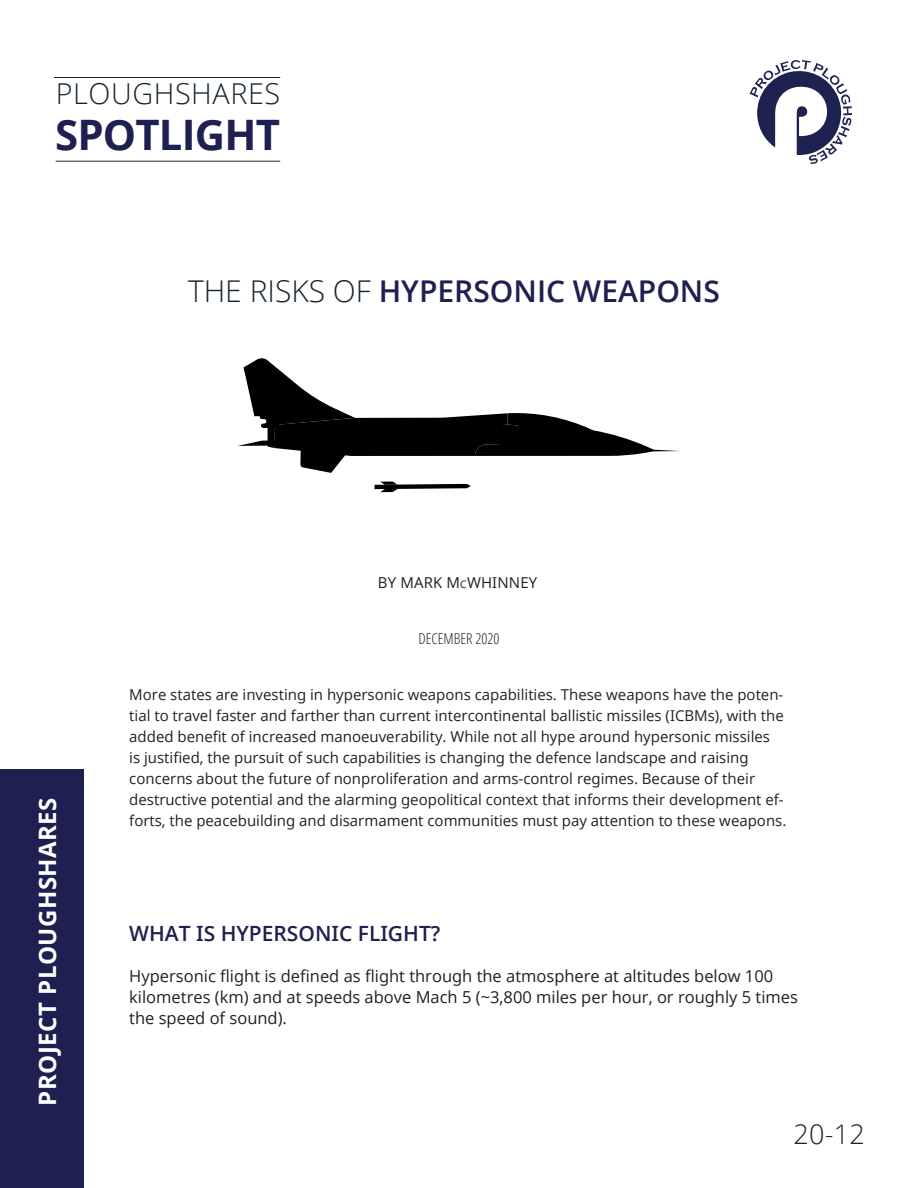
<style>
.page{position:relative;width:918px;height:1188px;background:#fff}
.page>*{position:absolute;margin:0;border:0;box-sizing:border-box;transform-origin:0 0}
.t1{font:700 42px "Open Sans";letter-spacing:-.02em;color:#1d2050}
.t2{font:600 30px "Open Sans";color:#1d2050}
.t3{font:300 28.8px "Open Sans";letter-spacing:.02em;color:#16242e}
.Large_Number{font:300 27px "Open Sans";color:#16242e}
.Title_-_Align_Left{font:700 24px "Open Sans";letter-spacing:.02em;color:#fff}
.Subhead{font:600 21px "Open Sans";color:#1d2050}
.Subhead-2{font:16.5px/21px "Open Sans";color:#231f20}
.Subhead-3{font:15px/21px "Open Sans";color:#231f20}
.t4{font:300 condensed 15px "Open Sans";color:#231f20}
.s1{font-weight:300;color:#16242e}
.s2{font-size:10.5px}
</style>
<div class="page">
<div style="left:0;top:769px;width:84px;height:419px;background:#1d2050"></div>
<svg style="left:750px;top:60px;width:102px;height:104px"></svg>
<hr style="left:56px;top:161px;width:224px;height:1px;background:#16242e">
<hr style="left:54px;top:77px;width:226px;height:1px;background:#16242e">
<svg style="left:375px;top:482px;width:96px;height:10px"></svg>
<svg style="left:238px;top:358px;width:442px;height:115px"></svg>
<p class="t3" style="left:56px;top:74px;width:226px">PLOUGHSHARES</p>
<p class="t1" style="left:55px;top:106px;width:226px">SPOTLIGHT</p>
<p class="t2" style="left:188px;top:270px;width:533px"><span class="s1">THE RISKS OF</span> HYPERSONIC WEAPONS</p>
<p class="Subhead-3" style="left:378px;top:572px;width:161px">BY MARK M<span class="s2">c</span>WHINNEY</p>
<p class="Title_-_Align_Left" style="left:30px;top:1106px;width:310px;rotate:-90deg">PROJECT PLOUGHSHARES</p>
<p class="t4" style="left:419px;top:628px;width:82px">DECEMBER 2020</p>
<p class="Subhead-3" style="left:129px;top:683px;width:659px">More states are investing in hypersonic weapons capabilities. These weapons have the poten&shy;tial to travel faster and farther than current intercontinental ballistic missiles (ICBMs), with the added benefit of increased manoeuverability. While not all hype around hypersonic missiles<br>is justified, the pursuit of such capabilities is changing the defence landscape and raising concerns about the future of nonproliferation and arms-control regimes. Because of their destructive potential and the alarming geopolitical context that informs their development ef&shy;forts, the peacebuilding and disarmament communities must pay attention to these weapons.</p>
<p class="Subhead" style="left:129px;top:919px;width:313px">WHAT IS HYPERSONIC FLIGHT?</p>
<p class="Subhead-2" style="left:129px;top:965px;width:670px">Hypersonic flight is defined as flight through the atmosphere at altitudes below 100 kilometres (km) and at speeds above Mach 5 (~3,800 miles per hour, or roughly 5 times the speed of sound).</p>
<p class="Large_Number" style="left:793px;top:1116px;width:73px">20-12</p>
</div>
